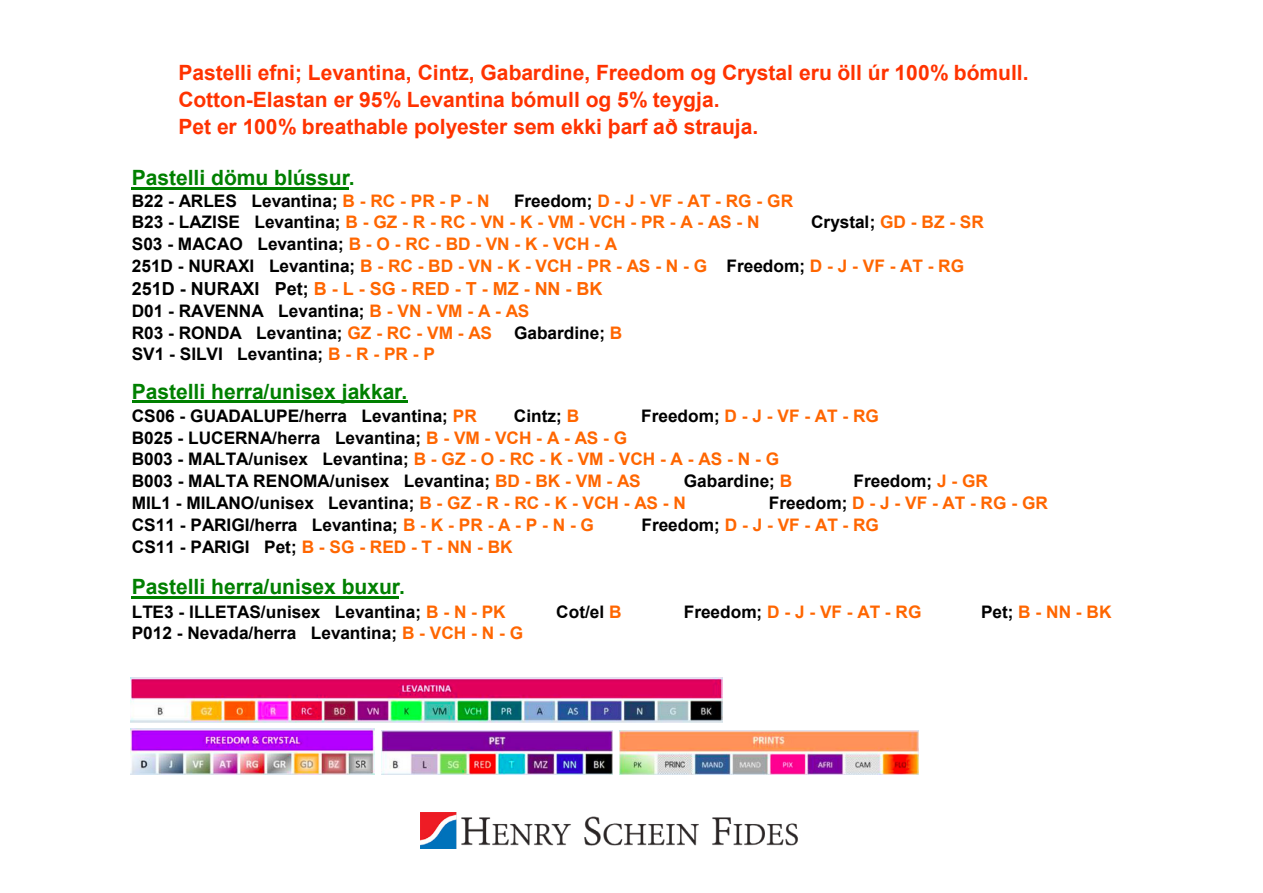
<style>
.page{position:relative;width:1263px;height:893px;background:#fff}
.page>*{position:absolute;margin:0;border:0;box-sizing:border-box;transform-origin:0 0}
.t1{font:700 21px/27.2px "Arial";color:#f30}
.t2{font:700 21px "Arial";color:#008000}
.t3{font:700 18px "Arial";color:#f60}
.t4{font:700 17.25px/21.8px "Arial";color:#000}
.t5{font:700 17.25px/21.8px "Arial";letter-spacing:-.005em;color:#f60}
.s1{color:#f60}
.s2{color:#000}
</style>
<div class="page">
<img style="left:421px;top:812px;width:377px;height:36px">
<hr style="left:132px;top:187px;width:217px;height:3px;background:#008000">
<hr style="left:132px;top:401px;width:275px;height:2px;background:#008000">
<hr style="left:132px;top:597px;width:267px;height:2px;background:#008000">
<img style="left:131px;top:677px;width:592px;height:46px">
<img style="left:131px;top:729px;width:244px;height:45px">
<img style="left:381px;top:730px;width:232px;height:44px">
<img style="left:619px;top:730px;width:299px;height:44px">
<p class="t1" style="left:178px;top:60px;width:852px">Pastelli efni; Levantina, Cintz, Gabardine, Freedom og Crystal eru öll úr 100% bómull.<br>Cotton-Elastan er 95% Levantina bómull og 5% teygja.<br>Pet er 100% breathable polyester sem ekki þarf að strauja.</p>
<p class="t2" style="left:132px;top:164px;width:224px">Pastelli dömu blússur.</p>
<p class="t4" style="left:132px;top:190px;width:359px">B22 - ARLES Levantina; <span class="s1">B - RC - PR - P - N</span></p>
<p class="t5" style="left:132px;top:190px;width:663px;text-indent:382px"><span class="s2">Freedom;</span> D - J - VF - AT - RG - GR<br><span class="s2">B23 - LAZISE Levantina;</span> B - GZ - R - RC - VN - K - VM - VCH - PR - A - AS - N</p>
<p class="t4" style="left:811px;top:212px;width:174px">Crystal; <span class="s1">GD - BZ - SR</span></p>
<p class="t5" style="left:132px;top:234px;width:834px"><span class="s2">S03 - MACAO Levantina;</span> B - O - RC - BD - VN - K - VCH - A<br><span class="s2">251D - NURAXI Levantina;</span> B - RC - BD - VN - K - VCH - PR - AS - N - G <span class="s2">Freedom;</span> D - J - VF - AT - RG</p>
<p class="t3" style="left:132px;top:276px;width:472px"><span class="s2">251D - NURAXI Pet;</span> B - L - SG - RED - T - MZ - NN - BK</p>
<p class="t4" style="left:132px;top:300px;width:399px">D01 - RAVENNA Levantina; <span class="s1">B - VN - VM - A - AS<br></span>R03 - RONDA Levantina; <span class="s1">GZ - RC - VM - AS</span></p>
<p class="t4" style="left:514px;top:322px;width:110px">Gabardine; <span class="s1">B</span></p>
<p class="t4" style="left:132px;top:344px;width:305px">SV1 - SILVI Levantina; <span class="s1">B - R - PR - P</span></p>
<p class="t2" style="left:132px;top:377px;width:277px">Pastelli herra/unisex jakkar.</p>
<p class="t4" style="left:132px;top:405px;width:347px">CS06 - GUADALUPE/herra Levantina; <span class="s1">PR</span></p>
<p class="t4" style="left:514px;top:405px;width:67px">Cintz; <span class="s1">B</span></p>
<p class="t5" style="left:641px;top:405px;width:239px"><span class="s2">Freedom;</span> D - J - VF - AT - RG</p>
<p class="t4" style="left:132px;top:427px;width:649px">B025 - LUCERNA/herra Levantina; <span class="s1">B - VM - VCH - A - AS - G<br></span>B003 - MALTA/unisex Levantina; <span class="s1">B - GZ - O - RC - K - VM - VCH - A - AS - N - G<br></span>B003 - MALTA RENOMA/unisex Levantina; <span class="s1">BD - BK - VM - AS</span></p>
<p class="t4" style="left:684px;top:471px;width:110px">Gabardine; <span class="s1">B</span></p>
<p class="t4" style="left:854px;top:471px;width:136px">Freedom; <span class="s1">J - GR</span></p>
<p class="t4" style="left:132px;top:492px;width:556px">MIL1 - MILANO/unisex Levantina; <span class="s1">B - GZ - R - RC - K - VCH - AS - N</span></p>
<p class="t5" style="left:769px;top:492px;width:281px"><span class="s2">Freedom;</span> D - J - VF - AT - RG - GR</p>
<p class="t4" style="left:132px;top:514px;width:464px">CS11 - PARIGI/herra Levantina; <span class="s1">B - K - PR - A - P - N - G</span></p>
<p class="t5" style="left:641px;top:514px;width:239px"><span class="s2">Freedom;</span> D - J - VF - AT - RG</p>
<p class="t5" style="left:132px;top:536px;width:382px"><span class="s2">CS11 - PARIGI Pet;</span> B - SG - RED - T - NN - BK</p>
<p class="t2" style="left:132px;top:573px;width:275px">Pastelli herra/unisex buxur.</p>
<p class="t4" style="left:132px;top:601px;width:375px">LTE3 - ILLETAS/unisex Levantina; <span class="s1">B - N - PK</span></p>
<p class="t4" style="left:556px;top:601px;width:67px">Cot/el <span class="s1">B</span></p>
<p class="t5" style="left:684px;top:601px;width:239px"><span class="s2">Freedom;</span> D - J - VF - AT - RG</p>
<p class="t5" style="left:981px;top:601px;width:132px"><span class="s2">Pet;</span> B - NN - BK</p>
<p class="t4" style="left:132px;top:623px;width:393px">P012 - Nevada/herra Levantina; <span class="s1">B - VCH - N - G</span></p>
</div>
